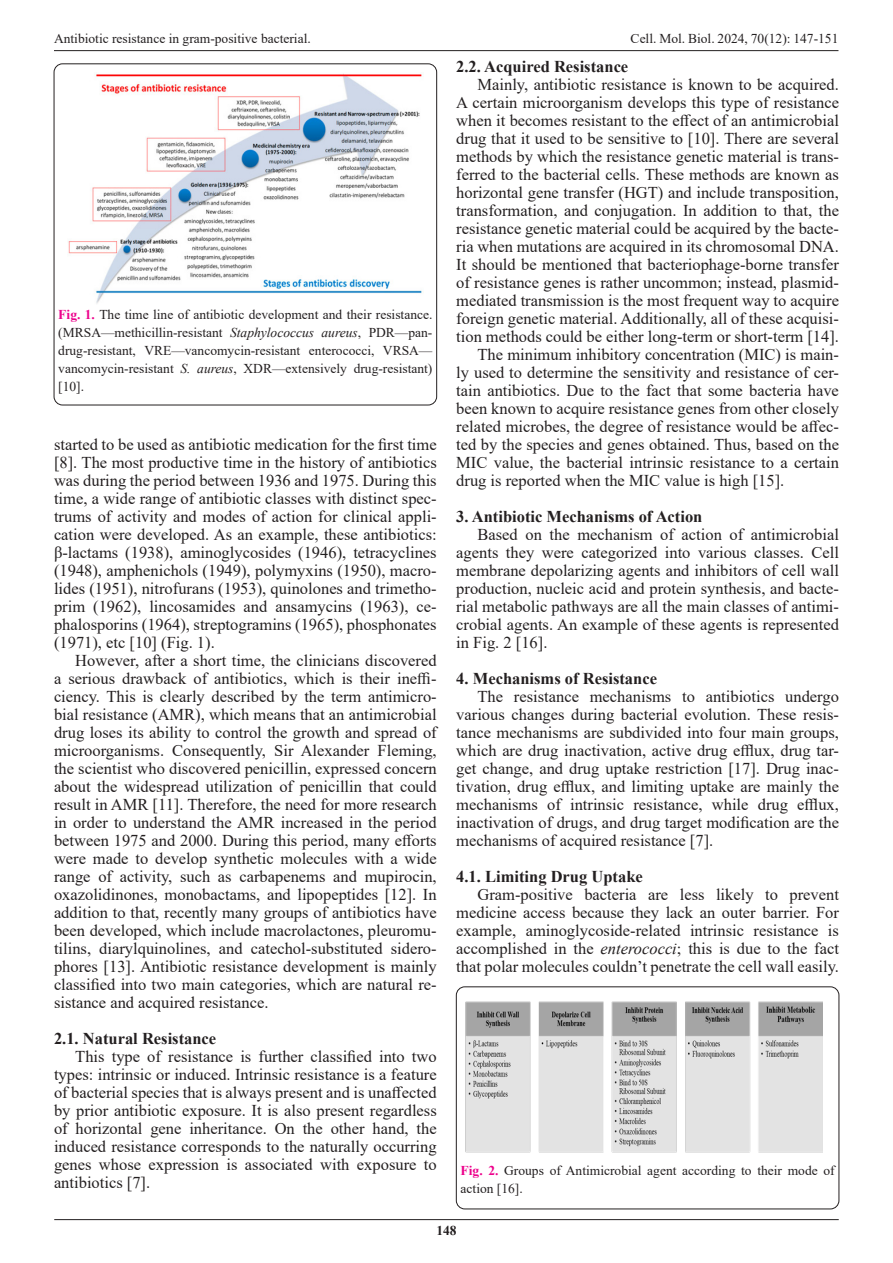
<style>
.page{position:relative;width:893px;height:1263px;background:#fff}
.page>*{position:absolute;margin:0;border:0;box-sizing:border-box;transform-origin:0 0}
.t1{font:16.5px/18px "Times New Roman";color:#231f20;text-align:justify}
.t2{font:700 16.5px "Times New Roman";color:#231f20}
.t3{font:13.5px/18px "Times New Roman";color:#231f20;text-align:justify}
.t4{font:700 13.5px "Times New Roman";color:#231f20}
.s1{font-weight:700;color:#ed028c}
.s2{font-style:italic}
</style>
<div class="page">
<hr style="left:54px;top:50px;width:784px;height:1px;background:#231f20">
<hr style="left:54px;top:1219px;width:785px;height:1px;background:#231f20">
<div style="left:54px;top:64px;width:383px;height:341px;border:1px solid #231f20;border-radius:9px"></div>
<img style="left:68px;top:74px;width:356px;height:230px">
<div style="left:456px;top:987px;width:383px;height:222px;border:1px solid #231f20;border-radius:9px"></div>
<img style="left:466px;top:1001px;width:357px;height:152px">
<p class="t3" style="left:54px;top:29px;width:258px">Antibiotic resistance in gram-positive bacterial.</p>
<p class="t3" style="left:631px;top:29px;width:209px">Cell. Mol. Biol. 2024, 70(12): 147-151</p>
<p class="t3" style="left:58px;top:305px;width:376px"><span class="s1">Fig. 1.</span> The time line of antibiotic development and their resistance. (MRSA—methicillin-resistant <span class="s2">Staphylococcus aureus</span>, PDR—pan&shy;drug-resistant, VRE—vancomycin-resistant enterococci, VRSA— vancomycin-resistant <span class="s2">S. aureus</span>, XDR—extensively drug-resistant) [10].</p>
<p class="t1" style="left:54px;top:435px;width:384px">started to be used as antibiotic medication for the first time [8]. The most productive time in the history of antibiotics was during the period between 1936 and 1975. During this time, a wide range of antibiotic classes with distinct spec&shy;trums of activity and modes of action for clinical appli&shy;cation were developed. As an example, these antibiotics: β-lactams (1938), aminoglycosides (1946), tetracyclines (1948), amphenichols (1949), polymyxins (1950), macro&shy;lides (1951), nitrofurans (1953), quinolones and trimetho&shy;prim (1962), lincosamides and ansamycins (1963), ce&shy;phalosporins (1964), streptogramins (1965), phosphonates (1971), etc [10] (Fig. 1).</p>
<p class="t1" style="left:54px;top:651px;width:384px;text-indent:21px">However, after a short time, the clinicians discovered a serious drawback of antibiotics, which is their ineffi&shy;ciency. This is clearly described by the term antimicro&shy;bial resistance (AMR), which means that an antimicrobial drug loses its ability to control the growth and spread of microorganisms. Consequently, Sir Alexander Fleming, the scientist who discovered penicillin, expressed concern about the widespread utilization of penicillin that could result in AMR [11]. Therefore, the need for more research in order to understand the AMR increased in the period between 1975 and 2000. During this period, many efforts were made to develop synthetic molecules with a wide range of activity, such as carbapenems and mupirocin, oxazolidinones, monobactams, and lipopeptides [12]. In addition to that, recently many groups of antibiotics have been developed, which include macrolactones, pleuromu&shy;tilins, diarylquinolines, and catechol-substituted sidero&shy;phores [13]. Antibiotic resistance development is mainly classified into two main categories, which are natural re&shy;sistance and acquired resistance.</p>
<p class="t2" style="left:54px;top:1027px;width:164px">2.1. Natural Resistance</p>
<p class="t1" style="left:54px;top:1047px;width:384px;text-indent:21px">This type of resistance is further classified into two types: intrinsic or induced. Intrinsic resistance is a feature of bacterial species that is always present and is unaffected by prior antibiotic exposure. It is also present regardless of horizontal gene inheritance. On the other hand, the induced resistance corresponds to the naturally occurring genes whose expression is associated with exposure to antibiotics [7].</p>
<p class="t2" style="left:456px;top:55px;width:174px">2.2. Acquired Resistance</p>
<p class="t1" style="left:456px;top:75px;width:384px;text-indent:21px">Mainly, antibiotic resistance is known to be acquired.<br>A certain microorganism develops this type of resistance when it becomes resistant to the effect of an antimicrobial drug that it used to be sensitive to [10]. There are several methods by which the resistance genetic material is trans&shy;ferred to the bacterial cells. These methods are known as horizontal gene transfer (HGT) and include transposition, transformation, and conjugation. In addition to that, the resistance genetic material could be acquired by the bacte&shy;ria when mutations are acquired in its chromosomal DNA.<br>It should be mentioned that bacteriophage-borne transfer of resistance genes is rather uncommon; instead, plasmid&shy;mediated transmission is the most frequent way to acquire foreign genetic material. Additionally, all of these acquisi&shy;tion methods could be either long-term or short-term [14].</p>
<p class="t1" style="left:456px;top:345px;width:384px;text-indent:21px">The minimum inhibitory concentration (MIC) is main&shy;ly used to determine the sensitivity and resistance of cer&shy;tain antibiotics. Due to the fact that some bacteria have been known to acquire resistance genes from other closely related microbes, the degree of resistance would be affec&shy;ted by the species and genes obtained. Thus, based on the MIC value, the bacterial intrinsic resistance to a certain drug is reported when the MIC value is high [15].</p>
<p class="t2" style="left:456px;top:505px;width:248px">3. Antibiotic Mechanisms of Action</p>
<p class="t1" style="left:456px;top:525px;width:384px;text-indent:21px">Based on the mechanism of action of antimicrobial agents they were categorized into various classes. Cell membrane depolarizing agents and inhibitors of cell wall production, nucleic acid and protein synthesis, and bacte&shy;rial metabolic pathways are all the main classes of antimi&shy;crobial agents. An example of these agents is represented in Fig. 2 [16].</p>
<p class="t2" style="left:456px;top:667px;width:202px">4. Mechanisms of Resistance</p>
<p class="t1" style="left:456px;top:687px;width:384px;text-indent:21px">The resistance mechanisms to antibiotics undergo various changes during bacterial evolution. These resis&shy;tance mechanisms are subdivided into four main groups, which are drug inactivation, active drug efflux, drug tar&shy;get change, and drug uptake restriction [17]. Drug inac&shy;tivation, drug efflux, and limiting uptake are mainly the mechanisms of intrinsic resistance, while drug efflux, inactivation of drugs, and drug target modification are the mechanisms of acquired resistance [7].</p>
<p class="t2" style="left:456px;top:865px;width:188px">4.1. Limiting Drug Uptake</p>
<p class="t1" style="left:456px;top:885px;width:384px;text-indent:21px">Gram-positive bacteria are less likely to prevent medicine access because they lack an outer barrier. For example, aminoglycoside-related intrinsic resistance is accomplished in the <span class="s2">enterococci</span>; this is due to the fact that polar molecules couldn’t penetrate the cell wall easily.</p>
<p class="t3" style="left:461px;top:1160px;width:376px"><span class="s1">Fig. 2.</span> Groups of Antimicrobial agent according to their mode of action [16].</p>
<p class="t4" style="left:436px;top:1220px;width:22px">148</p>
</div>
